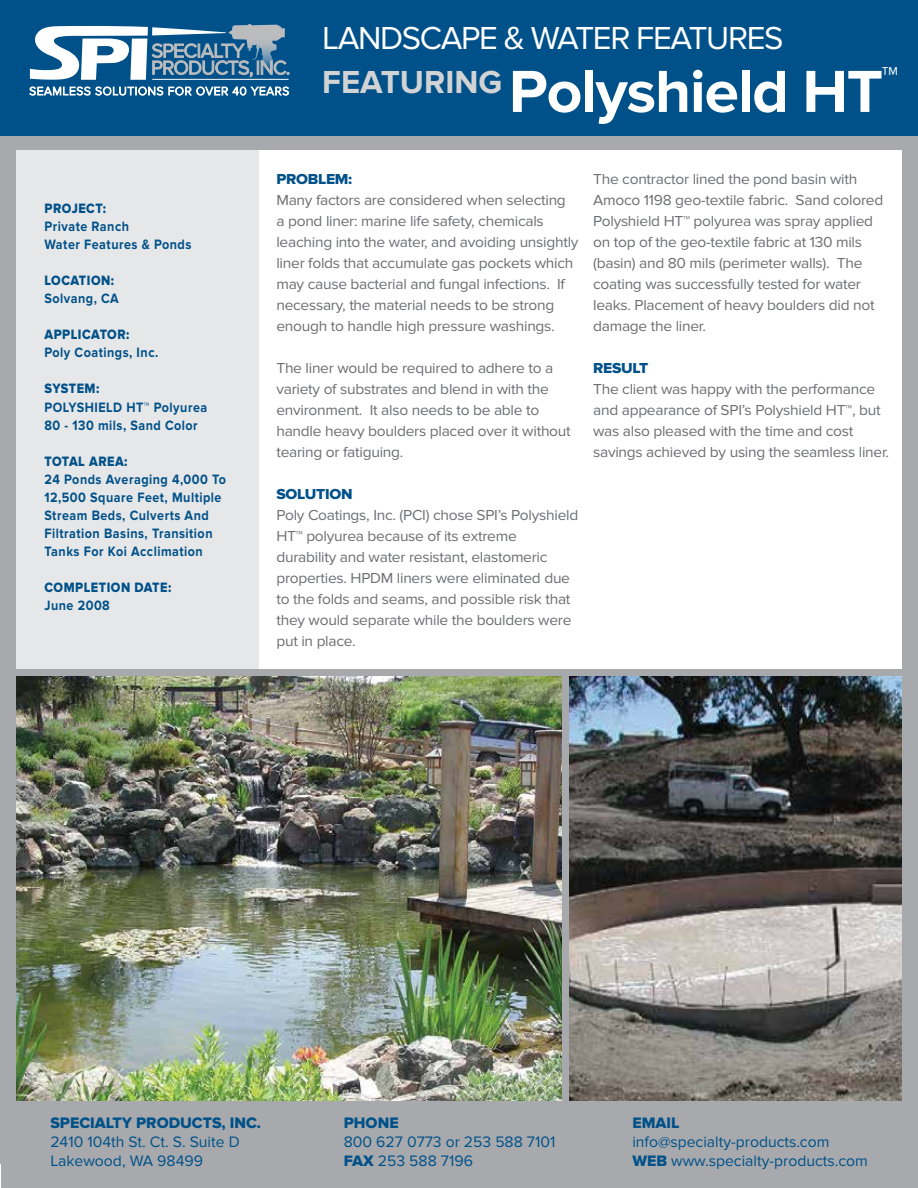
<style>
.page{position:relative;width:918px;height:1188px;background:#fff}
.page>*{position:absolute;margin:0;border:0;box-sizing:border-box;transform-origin:0 0}
.t1{font:700 61.5px "Proxima Nova";letter-spacing:-.02em;color:#fff}
.t2{font:33px "Proxima Nova";letter-spacing:-.04em;color:#fff}
.t3{font:700 33px "Proxima Nova";color:#d1d3d4}
.t4{font:15.75px/19.2px "Proxima Nova";color:#005189}
.t5{font:15.75px "Proxima Nova Extrabld";color:#005189}
.t6{font:15px/21px "Proxima Nova";letter-spacing:-.015em;color:#6d6e71;scale:1.04 1}
.t7{font:15px "Proxima Nova Extrabld";letter-spacing:-.015em;color:#005189;scale:1.04 1}
.t8{font:700 14.1px/18px "Proxima Nova";letter-spacing:.04em;color:#005189;scale:.89 1}
.t9{font:14.1px "Proxima Nova Extrabld";letter-spacing:.04em;color:#005189;scale:.89 1}
.s1{font-family:"Proxima Nova Extrabld"}
</style>
<div class="page">
<div style="left:15px;top:149px;width:244px;height:521px;background:#e6e7e8"></div>
<img style="left:568px;top:677px;width:335px;height:425px">
<img style="left:15px;top:676px;width:547px;height:426px">
<div style="left:562px;top:672px;width:6px;height:432px;background:#a7a9ac"></div>
<div style="left:4px;top:670px;width:914px;height:6px;background:#a7a9ac"></div>
<div style="left:0;top:128px;width:15px;height:1036px;background:#a7a9ac"></div>
<div style="left:903px;top:93px;width:15px;height:1037px;background:#a7a9ac"></div>
<div style="left:0;top:14px;width:918px;height:135px;background:#a7a9ac"></div>
<div style="left:1px;top:1102px;width:917px;height:86px;background:#a7a9ac"></div>
<div style="left:0;top:0;width:918px;height:135px;background:#005189"></div>
<svg style="left:29px;top:24px;width:260px;height:72px"></svg>
<hr style="left:152px;top:79px;width:137px;height:1px;background:#fff">
<p class="t9" style="left:44px;top:200px;width:71px">PROJECT:</p>
<p class="t8" style="left:44px;top:218px;width:167px">Private Ranch<br>Water Features &amp; Ponds</p>
<p class="t9" style="left:44px;top:272px;width:80px">LOCATION:</p>
<p class="t8" style="left:44px;top:290px;width:85px">Solvang, CA</p>
<p class="t9" style="left:44px;top:327px;width:97px">APPLICATOR:</p>
<p class="t8" style="left:44px;top:344px;width:129px">Poly Coatings, Inc.</p>
<p class="t9" style="left:44px;top:381px;width:63px">SYSTEM:</p>
<p class="t8" style="left:44px;top:398px;width:184px">POLYSHIELD HT™ Polyurea<br>80 - 130 mils, Sand Color</p>
<p class="t9" style="left:44px;top:453px;width:95px">TOTAL AREA:</p>
<p class="t8" style="left:44px;top:470px;width:205px">24 Ponds Averaging 4,000 To<br>12,500 Square Feet, Multiple<br>Stream Beds, Culverts And<br>Filtration Basins, Transition<br>Tanks For Koi Acclimation</p>
<p class="t9" style="left:44px;top:579px;width:144px">COMPLETION DATE:</p>
<p class="t8" style="left:44px;top:597px;width:75px">June 2008</p>
<h2 class="t2" style="left:322px;top:19px;width:463px">LANDSCAPE &amp; WATER FEATURES</h2>
<h2 class="t3" style="left:322px;top:63px;width:182px">FEATURING</h2>
<h1 class="t1" style="left:509px;top:56px;width:391px">Polyshield HT<sup>™</sup></h1>
<p class="t7" style="left:276px;top:171px;width:75px">PROBLEM:</p>
<p class="t6" style="left:276px;top:190px;width:292px">Many factors are considered when selecting<br>a pond liner: marine life safety, chemicals leaching into the water, and avoiding unsightly liner folds that accumulate gas pockets which may cause bacterial and fungal infections. If necessary, the material needs to be strong enough to handle high pressure washings.</p>
<p class="t6" style="left:276px;top:358px;width:285px">The liner would be required to adhere to a variety of substrates and blend in with the environment. It also needs to be able to handle heavy boulders placed over it without tearing or fatiguing.</p>
<p class="t7" style="left:276px;top:486px;width:75px">SOLUTION</p>
<p class="t6" style="left:276px;top:505px;width:292px">Poly Coatings, Inc. (PCI) chose SPI’s Polyshield HT™ polyurea because of its extreme durability and water resistant, elastomeric properties. HPDM liners were eliminated due to the folds and seams, and possible risk that they would separate while the boulders were put in place.</p>
<p class="t6" style="left:593px;top:169px;width:280px">The contractor lined the pond basin with Amoco 1198 geo-textile fabric. Sand colored Polyshield HT™ polyurea was spray applied on top of the geo-textile fabric at 130 mils (basin) and 80 mils (perimeter walls). The coating was successfully tested for water leaks. Placement of heavy boulders did not damage the liner.</p>
<p class="t7" style="left:593px;top:360px;width:54px">RESULT</p>
<p class="t6" style="left:593px;top:379px;width:286px">The client was happy with the performance and appearance of SPI’s Polyshield HT™, but was also pleased with the time and cost savings achieved by using the seamless liner.</p>
<p class="t5" style="left:50px;top:1113px;width:212px">SPECIALTY PRODUCTS, INC.</p>
<p class="t4" style="left:50px;top:1132px;width:191px">2410 104th St. Ct. S. Suite D<br>Lakewood, WA 98499</p>
<p class="t5" style="left:344px;top:1113px;width:56px">PHONE</p>
<p class="t4" style="left:344px;top:1132px;width:213px">800 627 0773 or 253 588 7101<br><span class="s1">FAX</span> 253 588 7196</p>
<p class="t5" style="left:632px;top:1113px;width:48px">EMAIL</p>
<p class="t4" style="left:632px;top:1132px;width:237px">info@specialty-products.com<br><span class="s1">WEB</span> www.specialty-products.com</p>
</div>
